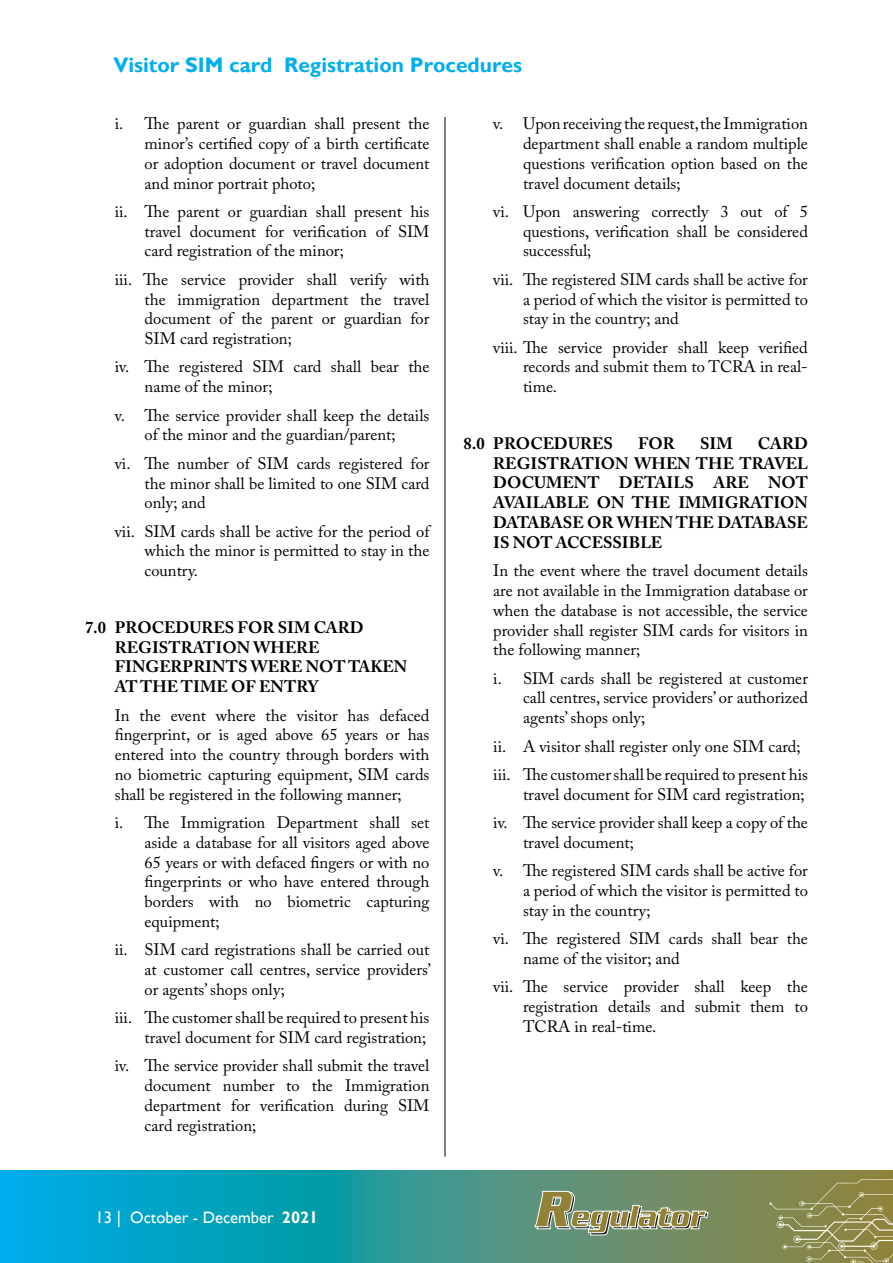
<style>
.page{position:relative;width:893px;height:1263px;background:#fff}
.page>*{position:absolute;margin:0;border:0;box-sizing:border-box;transform-origin:0 0}
.t1{font:700 21px "Gill Sans";color:#00aeef}
.t2{font:16.5px/19.8px "Adobe Caslon Pro";color:#000;text-align:justify}
.t3{font:700 16.5px/19.8px "Adobe Caslon Pro";color:#000}
.t4{font:16.5px "Gill Sans";color:#fff}
.s1{font-weight:700}
</style>
<div class="page">
<svg style="left:0;top:1170px;width:893px;height:93px;background:#2b9b9f"></svg>
<svg style="left:769px;top:1179px;width:124px;height:84px;background:#929055"></svg>
<svg style="left:534px;top:1191px;width:174px;height:44px;background:#899772"></svg>
<hr style="left:445px;top:117px;width:1px;height:1040px;background:#000">
<p class="t1" style="left:113px;top:53px;width:410px">Visitor SIM card Registration Procedures</p>
<p class="t2" style="left:145px;top:114px;width:286px;text-indent:-30px">i. The parent or guardian shall present the minor’s certified copy of a birth certificate or adoption document or travel document and minor portrait photo;</p>
<p class="t2" style="left:145px;top:201px;width:286px;text-indent:-30px">ii. The parent or guardian shall present his travel document for verification of SIM card registration of the minor;</p>
<p class="t2" style="left:145px;top:269px;width:286px;text-indent:-30px">iii. The service provider shall verify with the immigration department the travel document of the parent or guardian for SIM card registration;</p>
<p class="t2" style="left:145px;top:357px;width:286px;text-indent:-30px">iv. The registered SIM card shall bear the name of the minor;</p>
<p class="t2" style="left:115px;top:405px;width:316px;text-align:center">v. The service provider shall keep the details of the minor and the guardian/parent;</p>
<p class="t2" style="left:145px;top:453px;width:286px;text-indent:-30px">vi. The number of SIM cards registered for the minor shall be limited to one SIM card only; and</p>
<p class="t2" style="left:145px;top:521px;width:286px;text-indent:-30px">vii. SIM cards shall be active for the period of which the minor is permitted to stay in the country.</p>
<p class="t3" style="left:115px;top:617px;width:294px;text-indent:-30px">7.0 PROCEDURES FOR SIM CARD<br>REGISTRATION WHERE<br>FINGERPRINTS WERE NOT TAKEN<br>AT THE TIME OF ENTRY</p>
<p class="t2" style="left:115px;top:705px;width:316px">In the event where the visitor has defaced fingerprint, or is aged above 65 years or has entered into the country through borders with no biometric capturing equipment, SIM cards shall be registered in the following manner;</p>
<p class="t2" style="left:145px;top:812px;width:286px;text-indent:-30px">i. The Immigration Department shall set aside a database for all visitors aged above 65 years or with defaced fingers or with no fingerprints or who have entered through borders with no biometric capturing equipment;</p>
<p class="t2" style="left:145px;top:940px;width:288px;text-indent:-30px">ii. SIM card registrations shall be carried out at customer call centres, service providers’ or agents’ shops only;</p>
<p class="t2" style="left:115px;top:1008px;width:316px;text-align:right">iii. The customer shall be required to present his travel document for SIM card registration;</p>
<p class="t2" style="left:145px;top:1056px;width:286px;text-indent:-30px">iv. The service provider shall submit the travel document number to the Immigration department for verification during SIM card registration;</p>
<p class="t4" style="left:96px;top:1208px;width:224px">13 | October - December <span class="s1">2021</span></p>
<p class="t2" style="left:523px;top:113px;width:286px;text-indent:-30px">v. Upon receiving the request, the Immigration department shall enable a random multiple questions verification option based on the travel document details;</p>
<p class="t2" style="left:523px;top:201px;width:286px;text-indent:-30px">vi. Upon answering correctly 3 out of 5 questions, verification shall be considered successful;</p>
<p class="t2" style="left:523px;top:269px;width:286px;text-indent:-30px">vii. The registered SIM cards shall be active for a period of which the visitor is permitted to stay in the country; and</p>
<p class="t2" style="left:523px;top:337px;width:286px;text-indent:-30px">viii. The service provider shall keep verified records and submit them to TCRA in real&shy;time.</p>
<p class="t3" style="left:493px;top:433px;width:316px;text-align:justify;text-indent:265px">CARD REGISTRATION WHEN THE TRAVEL DOCUMENT DETAILS ARE NOT AVAILABLE ON THE IMMIGRATION DATABASE OR WHEN THE DATABASE IS NOT ACCESSIBLE</p>
<p class="t2" style="left:493px;top:561px;width:316px">In the event where the travel document details are not available in the Immigration database or when the database is not accessible, the service provider shall register SIM cards for visitors in the following manner;</p>
<p class="t2" style="left:523px;top:668px;width:286px;text-indent:-30px">i. SIM cards shall be registered at customer call centres, service providers’ or authorized agents’ shops only;</p>
<p class="t2" style="left:493px;top:732px;width:316px;line-height:28.3px">ii. A visitor shall register only one SIM card; iii. The customer shall be required to present his</p>
<p class="t2" style="left:493px;top:780px;width:316px;line-height:28.3px;text-align:right">travel document for SIM card registration;<br>iv. The service provider shall keep a copy of the</p>
<p class="t2" style="left:493px;top:828px;width:316px;line-height:28.3px;text-indent:30px">travel document;<br>v. The registered SIM cards shall be active for</p>
<p class="t2" style="left:523px;top:880px;width:286px">a period of which the visitor is permitted to stay in the country;</p>
<p class="t2" style="left:523px;top:928px;width:286px;text-indent:-30px">vi. The registered SIM cards shall bear the name of the visitor; and</p>
<p class="t2" style="left:523px;top:976px;width:286px;text-indent:-30px">vii. The service provider shall keep the registration details and submit them to TCRA in real-time.</p>
<p class="t3" style="left:463px;top:433px;width:151px">8.0 PROCEDURES</p>
<p class="t3" style="left:638px;top:433px;width:38px">FOR</p>
<p class="t3" style="left:700px;top:433px;width:34px">SIM</p>
</div>
